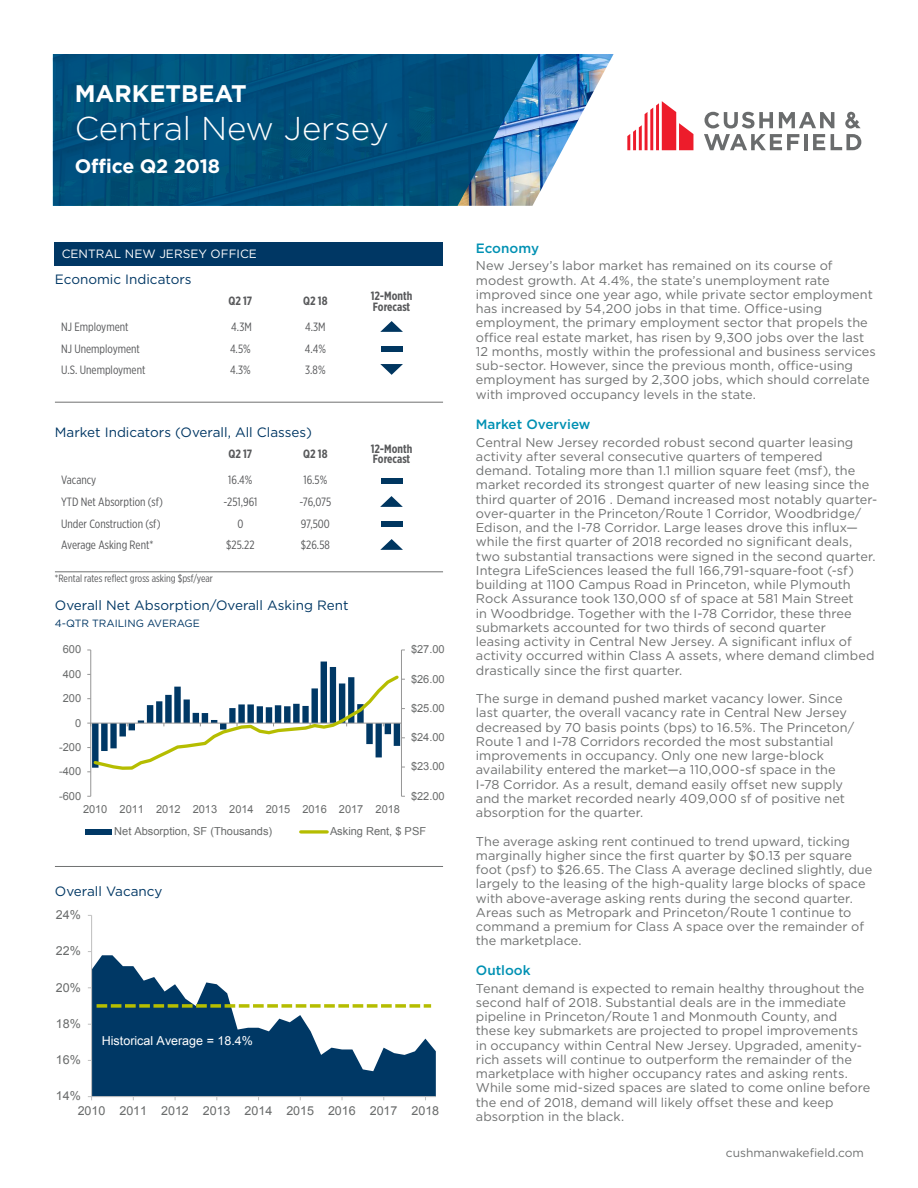
<style>
.page{position:relative;width:918px;height:1188px;background:#fff}
.page>*{position:absolute;margin:0;border:0;box-sizing:border-box;transform-origin:0 0}
.t1{font:300 33px "Gotham";color:#fff}
.t2{font:700 24px "Gotham";color:#fff}
.t3{font:700 19.5px "Gotham";letter-spacing:-.01em;color:#fff}
.table_header{font:13.5px "Gotham";color:#003764}
.paragraph_header{font:500 13.5px "Gotham";color:#0091b3}
.body_copy_text{font:12.75px/14.2px "Gotham";letter-spacing:.005em;color:#6f7171}
.t4{font:12.3px "Arial";letter-spacing:-.005em;color:#696b6b}
.t5{font:12.3px "Arial";letter-spacing:-.005em;color:#fff}
.t6{font:12px "Gotham X Narrow";color:#58595b}
.t7{font:700 12px/10.5px "Gotham X Narrow";color:#58595b}
.table_title_header{font:12px "Gotham";color:#fff}
.t8{font:12px "Gotham";color:#6f7171}
.t9{font:11.1px/22.5px "Arial";letter-spacing:-.005em;color:#696b6b}
.table_footer_text{font:10.5px "Gotham X Narrow";color:#58595b}
.table_header-2{font:10.5px "Gotham";color:#003764}
</style>
<div class="page">
<img style="left:539px;top:54px;width:75px;height:139px">
<svg style="left:53px;top:54px;width:486px;height:152px;background:#06537f"></svg>
<svg style="left:627px;top:101px;width:66px;height:49px"></svg>
<svg style="left:704px;top:112px;width:157px;height:38px"></svg>
<div style="left:55px;top:242px;width:388px;height:24px;background:#003764"></div>
<hr style="left:55px;top:866px;width:388px;height:1px;background:#6f7171">
<hr style="left:55px;top:571px;width:388px;height:1px;background:#6f7171">
<div style="left:381px;top:478px;width:21px;height:5px;background:#003660"></div>
<svg style="left:380px;top:496px;width:23px;height:11px"></svg>
<div style="left:381px;top:521px;width:21px;height:6px;background:#003660"></div>
<svg style="left:380px;top:539px;width:23px;height:11px"></svg>
<hr style="left:55px;top:402px;width:388px;height:1px;background:#6f7171">
<svg style="left:380px;top:321px;width:23px;height:11px"></svg>
<div style="left:381px;top:346px;width:21px;height:6px;background:#003660"></div>
<svg style="left:380px;top:364px;width:23px;height:11px"></svg>
<hr style="left:401px;top:650px;width:1px;height:146px;background:#969696">
<hr style="left:90px;top:650px;width:1px;height:146px;background:#969696">
<svg style="left:87px;top:662px;width:318px;height:110px"></svg>
<div style="left:85px;top:829px;width:27px;height:6px;background:#003865"></div>
<svg style="left:301px;top:830px;width:26px;height:4px"></svg>
<svg style="left:92px;top:955px;width:344px;height:141px;fill:#003865"></svg>
<hr style="left:91px;top:915px;width:1px;height:182px;background:#bfbfbf">
<hr style="left:92px;top:1096px;width:344px;height:1px;background:#bfbfbf">
<svg style="left:97px;top:1004px;width:334px;height:4px"></svg>
<h2 class="t2" style="left:75px;top:77px;width:174px">MARKETBEAT</h2>
<h1 class="t1" style="left:75px;top:107px;width:315px">Central New Jersey</h1>
<h3 class="t3" style="left:75px;top:153px;width:147px">Office Q2 2018</h3>
<p class="table_title_header" style="left:62px;top:246px;width:197px">CENTRAL NEW JERSEY OFFICE</p>
<p class="table_header" style="left:55px;top:271px;width:138px">Economic Indicators</p>
<p class="t7" style="left:228px;top:296px;width:25px">Q2 17</p>
<p class="t7" style="left:303px;top:296px;width:26px">Q2 18</p>
<p class="t7" style="left:371px;top:291px;width:43px">12-Month<br>Forecast</p>
<p class="t6" style="left:61px;top:320px;width:69px">NJ Employment</p>
<p class="t6" style="left:231px;top:320px;width:22px">4.3M</p>
<p class="t6" style="left:305px;top:320px;width:22px">4.3M</p>
<p class="t6" style="left:61px;top:341px;width:80px">NJ Unemployment</p>
<p class="t6" style="left:230px;top:341px;width:22px">4.5%</p>
<p class="t6" style="left:305px;top:341px;width:22px">4.4%</p>
<p class="t6" style="left:61px;top:363px;width:86px">U.S. Unemployment</p>
<p class="t6" style="left:230px;top:363px;width:22px">4.3%</p>
<p class="t6" style="left:305px;top:363px;width:22px">3.8%</p>
<p class="table_header" style="left:55px;top:424px;width:258px">Market Indicators (Overall, All Classes)</p>
<p class="t7" style="left:228px;top:449px;width:25px">Q2 17</p>
<p class="t7" style="left:303px;top:449px;width:26px">Q2 18</p>
<p class="t7" style="left:371px;top:443px;width:43px">12-Month<br>Forecast</p>
<p class="t6" style="left:61px;top:473px;width:37px">Vacancy</p>
<p class="t6" style="left:228px;top:473px;width:26px">16.4%</p>
<p class="t6" style="left:303px;top:473px;width:25px">16.5%</p>
<p class="t6" style="left:61px;top:495px;width:103px">YTD Net Absorption (sf)</p>
<p class="t6" style="left:223px;top:495px;width:35px">-251,961</p>
<p class="t6" style="left:300px;top:495px;width:33px">-76,075</p>
<p class="t6" style="left:61px;top:516px;width:101px">Under Construction (sf)</p>
<p class="t6" style="left:237px;top:516px;width:8px">0</p>
<p class="t6" style="left:301px;top:516px;width:31px">97,500</p>
<p class="t6" style="left:61px;top:538px;width:94px">Average Asking Rent*</p>
<p class="t6" style="left:226px;top:538px;width:30px">$25.22</p>
<p class="t6" style="left:301px;top:538px;width:31px">$26.58</p>
<p class="table_footer_text" style="left:55px;top:572px;width:159px">*Rental rates reflect gross asking $psf/year</p>
<p class="table_header" style="left:55px;top:597px;width:295px">Overall Net Absorption/Overall Asking Rent</p>
<p class="table_header-2" style="left:55px;top:616px;width:146px">4-QTR TRAILING AVERAGE</p>
<p class="t9" style="left:63px;top:638px;width:20px">600</p>
<p class="t9" style="left:63px;top:663px;width:20px">400</p>
<p class="t9" style="left:63px;top:687px;width:20px">200</p>
<p class="t9" style="left:75px;top:712px;width:8px">0</p>
<p class="t9" style="left:59px;top:736px;width:23px">-200</p>
<p class="t9" style="left:59px;top:760px;width:23px">-400</p>
<p class="t9" style="left:59px;top:785px;width:23px">-600</p>
<p class="t9" style="left:411px;top:638px;width:35px">$27.00</p>
<p class="t9" style="left:411px;top:668px;width:35px">$26.00</p>
<p class="t9" style="left:411px;top:697px;width:35px">$25.00</p>
<p class="t9" style="left:411px;top:726px;width:35px">$24.00</p>
<p class="t9" style="left:411px;top:755px;width:35px">$23.00</p>
<p class="t9" style="left:411px;top:785px;width:35px">$22.00</p>
<p class="t9" style="left:114px;top:798px;width:287px;text-indent:-31px">2010 2011 2012 2013 2014 2015 2016 2017 2018<br>Net Absorption, SF (Thousands)</p>
<p class="t9" style="left:330px;top:820px;width:98px">Asking Rent, $ PSF</p>
<p class="table_header" style="left:55px;top:882px;width:109px">Overall Vacancy</p>
<p class="t4" style="left:56px;top:907px;width:26px">24%</p>
<p class="t4" style="left:56px;top:943px;width:26px">22%</p>
<p class="t4" style="left:56px;top:979px;width:26px">20%</p>
<p class="t4" style="left:56px;top:1016px;width:26px">18%</p>
<p class="t4" style="left:56px;top:1052px;width:26px">16%</p>
<p class="t4" style="left:56px;top:1088px;width:26px">14%</p>
<p class="t5" style="left:102px;top:1033px;width:153px">Historical Average = 18.4%</p>
<p class="t4" style="left:78px;top:1103px;width:363px">2010 2011 2012 2013 2014 2015 2016 2017 2018</p>
<p class="paragraph_header" style="left:476px;top:240px;width:65px">Economy</p>
<p class="body_copy_text" style="left:476px;top:258px;width:401px">New Jersey’s labor market has remained on its course of modest growth. At 4.4%, the state’s unemployment rate improved since one year ago, while private sector employment has increased by 54,200 jobs in that time. Office-using employment, the primary employment sector that propels the office real estate market, has risen by 9,300 jobs over the last 12 months, mostly within the professional and business services sub-sector. However, since the previous month, office-using employment has surged by 2,300 jobs, which should correlate with improved occupancy levels in the state.</p>
<p class="paragraph_header" style="left:476px;top:416px;width:116px">Market Overview</p>
<p class="body_copy_text" style="left:476px;top:435px;width:403px">Central New Jersey recorded robust second quarter leasing activity after several consecutive quarters of tempered demand. Totaling more than 1.1 million square feet (msf), the market recorded its strongest quarter of new leasing since the third quarter of 2016 . Demand increased most notably quarter&shy;over-quarter in the Princeton/Route 1 Corridor, Woodbridge/ Edison, and the I-78 Corridor. Large leases drove this influx— while the first quarter of 2018 recorded no significant deals, two substantial transactions were signed in the second quarter.<br>Integra LifeSciences leased the full 166,791-square-foot (-sf) building at 1100 Campus Road in Princeton, while Plymouth Rock Assurance took 130,000 sf of space at 581 Main Street<br>in Woodbridge. Together with the I-78 Corridor, these three submarkets accounted for two thirds of second quarter<br>leasing activity in Central New Jersey. A significant influx of activity occurred within Class A assets, where demand climbed drastically since the first quarter.</p>
<p class="body_copy_text" style="left:476px;top:691px;width:380px">The surge in demand pushed market vacancy lower. Since last quarter, the overall vacancy rate in Central New Jersey decreased by 70 basis points (bps) to 16.5%. The Princeton/ Route 1 and I-78 Corridors recorded the most substantial improvements in occupancy. Only one new large-block availability entered the market—a 110,000-sf space in the I-78 Corridor. As a result, demand easily offset new supply and the market recorded nearly 409,000 sf of positive net absorption for the quarter.</p>
<p class="body_copy_text" style="left:476px;top:834px;width:398px">The average asking rent continued to trend upward, ticking marginally higher since the first quarter by $0.13 per square foot (psf) to $26.65. The Class A average declined slightly, due largely to the leasing of the high-quality large blocks of space with above-average asking rents during the second quarter.<br>Areas such as Metropark and Princeton/Route 1 continue to command a premium for Class A space over the remainder of the marketplace.</p>
<p class="paragraph_header" style="left:476px;top:962px;width:56px">Outlook</p>
<p class="body_copy_text" style="left:476px;top:981px;width:396px">Tenant demand is expected to remain healthy throughout the second half of 2018. Substantial deals are in the immediate pipeline in Princeton/Route 1 and Monmouth County, and these key submarkets are projected to propel improvements in occupancy within Central New Jersey. Upgraded, amenity&shy;rich assets will continue to outperform the remainder of the marketplace with higher occupancy rates and asking rents.<br>While some mid-sized spaces are slated to come online before the end of 2018, demand will likely offset these and keep absorption in the black.</p>
<p class="t8" style="left:726px;top:1145px;width:140px">cushmanwakefield.com</p>
</div>
